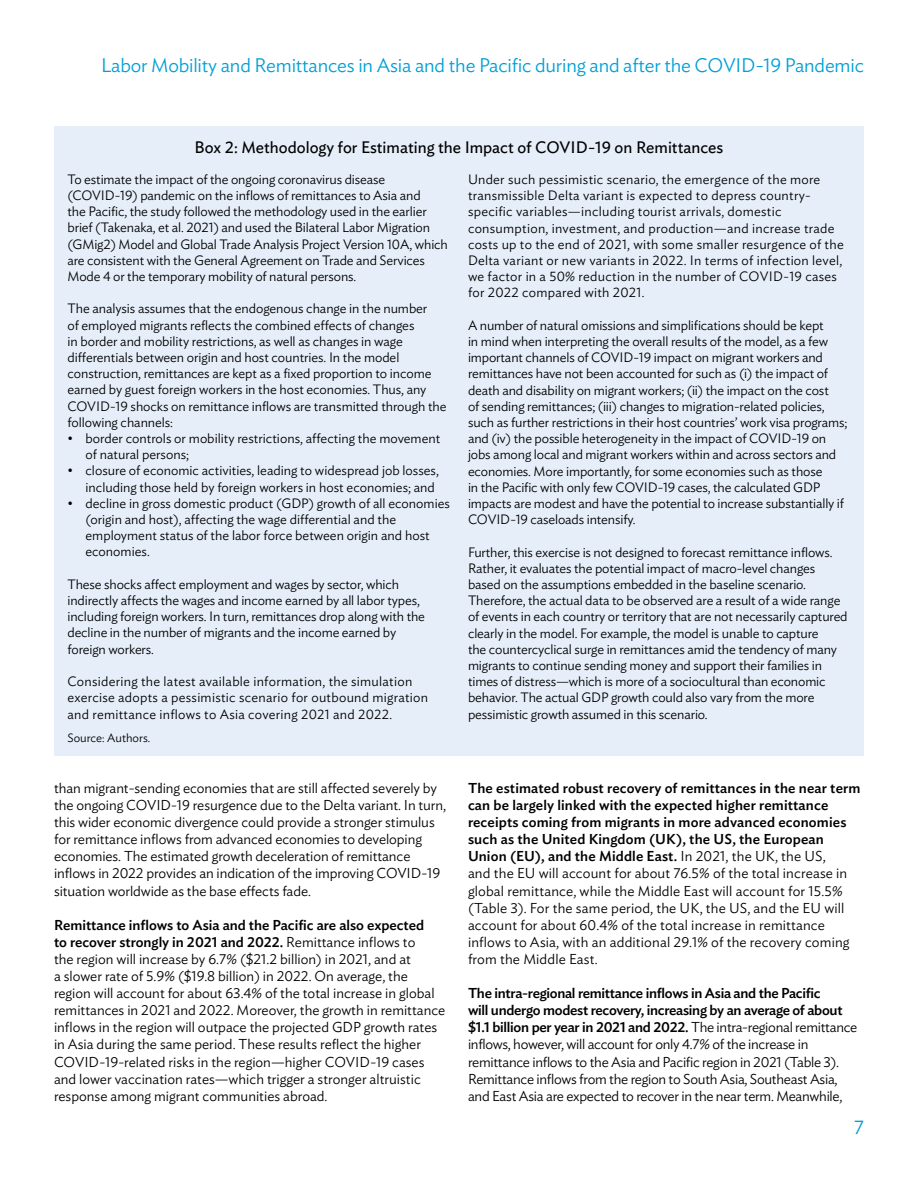
<style>
.page{position:relative;width:918px;height:1188px;background:#fff}
.page>*{position:absolute;margin:0;border:0;box-sizing:border-box;transform-origin:0 0}
.t1{font:300 19.5px "Ideal Sans";letter-spacing:-.01em;color:#009fd6}
.t2{font:16.5px "Ideal Sans";color:#000}
.t3{font:300 14.25px/17.1px "Ideal Sans";letter-spacing:-.005em;color:#000}
.t4{font:300 13.5px/16.2px "Ideal Sans";letter-spacing:-.01em;color:#000}
.t5{font:300 13.5px/16.2px "Ideal Sans";letter-spacing:.02em;color:#000}
.t6{font:300 12px "Ideal Sans";color:#000}
.s1{font-weight:500}
</style>
<div class="page">
<div style="left:54px;top:126px;width:810px;height:629px;background:#e6eff9"></div>
<h1 class="t1" style="left:101px;top:50px;width:764px">Labor Mobility and Remittances in Asia and the Pacific during and after the COVID-19 Pandemic</h1>
<p class="t2" style="left:195px;top:134px;width:530px">Box 2: Methodology for Estimating the Impact of COVID-19 on Remittances</p>
<p class="t4" style="left:68px;top:170px;width:382px">To estimate the impact of the ongoing coronavirus disease (COVID-19) pandemic on the inflows of remittances to Asia and<br>the Pacific, the study followed the methodology used in the earlier brief (Takenaka, et al. 2021) and used the Bilateral Labor Migration (GMig2) Model and Global Trade Analysis Project Version 10A, which are consistent with the General Agreement on Trade and Services Mode 4 or the temporary mobility of natural persons.</p>
<p class="t4" style="left:68px;top:300px;width:381px">The analysis assumes that the endogenous change in the number<br>of employed migrants reflects the combined effects of changes<br>in border and mobility restrictions, as well as changes in wage differentials between origin and host countries. In the model construction, remittances are kept as a fixed proportion to income earned by guest foreign workers in the host economies. Thus, any COVID-19 shocks on remittance inflows are transmitted through the following channels:</p>
<p class="t4" style="left:85px;top:429px;width:356px;text-indent:-18px">• border controls or mobility restrictions, affecting the movement of natural persons;</p>
<p class="t4" style="left:68px;top:462px;width:373px;text-align:right">• closure of economic activities, leading to widespread job losses, including those held by foreign workers in host economies; and</p>
<p class="t4" style="left:85px;top:494px;width:366px;text-indent:-18px">• decline in gross domestic product (GDP) growth of all economies (origin and host), affecting the wage differential and the employment status of the labor force between origin and host economies.</p>
<p class="t4" style="left:68px;top:575px;width:359px">These shocks affect employment and wages by sector, which indirectly affects the wages and income earned by all labor types, including foreign workers. In turn, remittances drop along with the decline in the number of migrants and the income earned by foreign workers.</p>
<p class="t5" style="left:68px;top:672px;width:362px">Considering the latest available information, the simulation exercise adopts a pessimistic scenario for outbound migration and remittance inflows to Asia covering 2021 and 2022.</p>
<p class="t5" style="left:468px;top:170px;width:377px">Under such pessimistic scenario, the emergence of the more transmissible Delta variant is expected to depress country&shy;specific variables—including tourist arrivals, domestic consumption, investment, and production—and increase trade costs up to the end of 2021, with some smaller resurgence of the Delta variant or new variants in 2022. In terms of infection level, we factor in a 50% reduction in the number of COVID-19 cases for 2022 compared with 2021.</p>
<p class="t4" style="left:468px;top:316px;width:381px">A number of natural omissions and simplifications should be kept<br>in mind when interpreting the overall results of the model, as a few important channels of COVID-19 impact on migrant workers and remittances have not been accounted for such as (i) the impact of death and disability on migrant workers; (ii) the impact on the cost<br>of sending remittances; (iii) changes to migration-related policies, such as further restrictions in their host countries’ work visa programs; and (iv) the possible heterogeneity in the impact of COVID-19 on jobs among local and migrant workers within and across sectors and economies. More importantly, for some economies such as those<br>in the Pacific with only few COVID-19 cases, the calculated GDP impacts are modest and have the potential to increase substantially if COVID-19 caseloads intensify.</p>
<p class="t4" style="left:468px;top:543px;width:381px">Further, this exercise is not designed to forecast remittance inflows.<br>Rather, it evaluates the potential impact of macro-level changes based on the assumptions embedded in the baseline scenario.<br>Therefore, the actual data to be observed are a result of a wide range of events in each country or territory that are not necessarily captured clearly in the model. For example, the model is unable to capture<br>the countercyclical surge in remittances amid the tendency of many migrants to continue sending money and support their families in times of distress—which is more of a sociocultural than economic behavior. The actual GDP growth could also vary from the more pessimistic growth assumed in this scenario.</p>
<p class="t6" style="left:68px;top:729px;width:84px">Source: Authors.</p>
<p class="t3" style="left:54px;top:778px;width:394px">than migrant-sending economies that are still affected severely by the ongoing COVID-19 resurgence due to the Delta variant. In turn, this wider economic divergence could provide a stronger stimulus for remittance inflows from advanced economies to developing economies. The estimated growth deceleration of remittance inflows in 2022 provides an indication of the improving COVID-19 situation worldwide as the base effects fade.</p>
<p class="t3" style="left:54px;top:915px;width:393px"><span class="s1">Remittance inflows to Asia and the Pacific are also expected<br>to recover strongly in 2021 and 2022.</span> Remittance inflows to<br>the region will increase by 6.7% ($21.2 billion) in 2021, and at<br>a slower rate of 5.9% ($19.8 billion) in 2022. On average, the region will account for about 63.4% of the total increase in global remittances in 2021 and 2022. Moreover, the growth in remittance inflows in the region will outpace the projected GDP growth rates in Asia during the same period. These results reflect the higher COVID-19-related risks in the region—higher COVID-19 cases and lower vaccination rates—which trigger a stronger altruistic response among migrant communities abroad.</p>
<p class="t3" style="left:468px;top:778px;width:394px"><span class="s1">The estimated robust recovery of remittances in the near term can be largely linked with the expected higher remittance receipts coming from migrants in more advanced economies such as the United Kingdom (UK), the US, the European Union (EU), and the Middle East.</span> In 2021, the UK, the US,<br>and the EU will account for about 76.5% of the total increase in global remittance, while the Middle East will account for 15.5% (Table 3). For the same period, the UK, the US, and the EU will account for about 60.4% of the total increase in remittance inflows to Asia, with an additional 29.1% of the recovery coming from the Middle East.</p>
<p class="t3" style="left:468px;top:983px;width:391px"><span class="s1">The intra-regional remittance inflows in Asia and the Pacific<br>will undergo modest recovery, increasing by an average of about $1.1 billion per year in 2021 and 2022.</span> The intra-regional remittance inflows, however, will account for only 4.7% of the increase in remittance inflows to the Asia and Pacific region in 2021 (Table 3).<br>Remittance inflows from the region to South Asia, Southeast Asia, and East Asia are expected to recover in the near term. Meanwhile,</p>
<h1 class="t1" style="left:854px;top:1112px;width:11px">7</h1>
</div>
